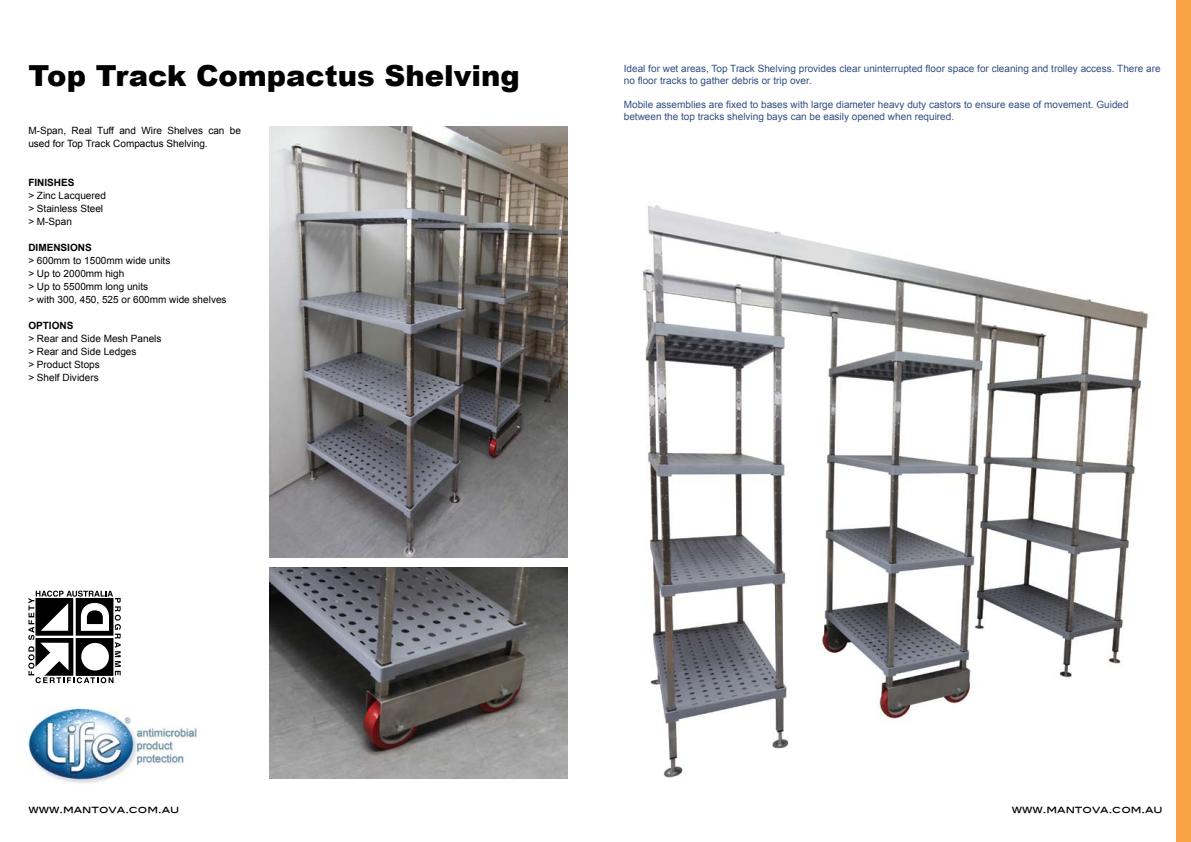
<style>
.page{position:relative;width:1191px;height:842px;background:#fff}
.page>*{position:absolute;margin:0;border:0;box-sizing:border-box;transform-origin:0 0}
.t1{font:900 29px "Arial";color:#000}
.t2{font:10px/12px "Arial";color:#334e81}
.t3{font:10px/13px "Arial";color:#000}
.t4{font:10px "Blair Md ITCTT Medium";color:#000}
.t5{font:700 10px "Arial";color:#000}
</style>
<div class="page">
<img style="left:270px;top:126px;width:297px;height:431px">
<img style="left:270px;top:567px;width:297px;height:211px">
<img style="left:642px;top:205px;width:509px;height:573px">
<svg style="left:28px;top:591px;width:93px;height:92px"></svg>
<img style="left:28px;top:708px;width:169px;height:76px">
<div style="left:1176px;top:0;width:15px;height:842px;background:#f9a145"></div>
<h1 class="t1" style="left:28px;top:55px;width:493px">Top Track Compactus Shelving</h1>
<p class="t2" style="left:624px;top:63px;width:538px">Ideal for wet areas, Top Track Shelving provides clear uninterrupted floor space for cleaning and trolley access. There are no floor tracks to gather debris or trip over.</p>
<p class="t2" style="left:624px;top:99px;width:506px">Mobile assemblies are fixed to bases with large diameter heavy duty castors to ensure ease of movement. Guided between the top tracks shelving bays can be easily opened when required.</p>
<p class="t3" style="left:28px;top:124px;width:214px">M-Span, Real Tuff and Wire Shelves can be used for Top Track Compactus Shelving.</p>
<p class="t5" style="left:28px;top:176px;width:48px">FINISHES</p>
<p class="t3" style="left:28px;top:189px;width:79px">&gt; Zinc Lacquered &gt; Stainless Steel &gt; M-Span</p>
<p class="t5" style="left:28px;top:241px;width:65px">DIMENSIONS</p>
<p class="t3" style="left:28px;top:254px;width:200px">&gt; 600mm to 1500mm wide units<br>&gt; Up to 2000mm high<br>&gt; Up to 5500mm long units<br>&gt; with 300, 450, 525 or 600mm wide shelves</p>
<p class="t5" style="left:28px;top:319px;width:47px">OPTIONS</p>
<p class="t3" style="left:28px;top:332px;width:135px">&gt; Rear and Side Mesh Panels &gt; Rear and Side Ledges<br>&gt; Product Stops<br>&gt; Shelf Dividers</p>
<p class="t4" style="left:28px;top:801px;width:152px">www.mantova.com.au</p>
<p class="t4" style="left:1011px;top:801px;width:152px">www.mantova.com.au</p>
</div>
